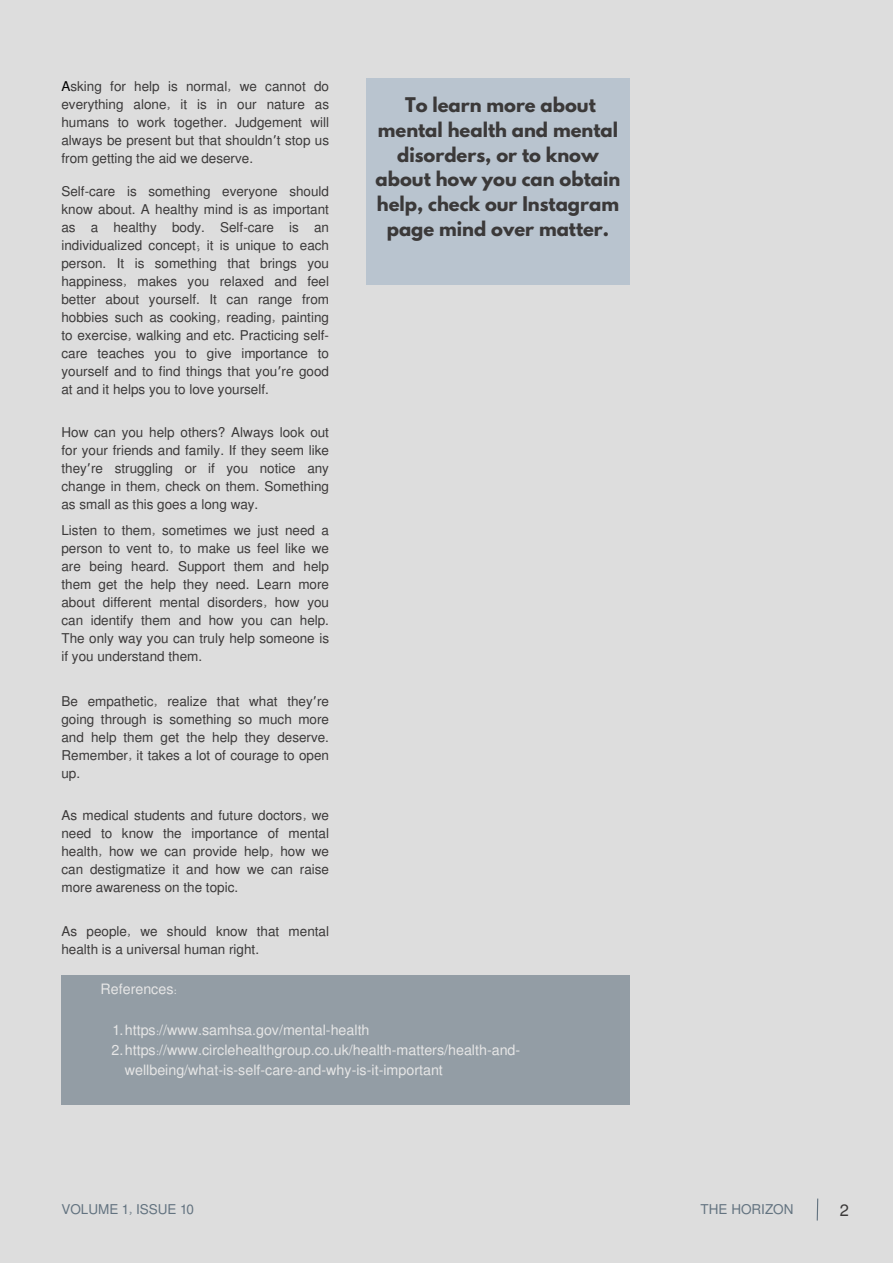
<style>
.page{position:relative;width:893px;height:1264px;background:#fff}
.page>*{position:absolute;margin:0;border:0;box-sizing:border-box;transform-origin:0 0}
.t1{font:700 18px/24.8px "League Spartan";color:#3b3939;text-align:center}
.t2{font:16.5px "Mukti";color:#3b3939}
.t3{font:14.25px/20.2px "Mukti";color:#e6e6e6}
.t4{font:13.5px/18px "Mukti";color:#3b3939;text-align:justify}
.t5{font:13.5px "Mukti";color:#637380}
.s1{color:#000}
.s2{font-family:"Noto Sans Gurmukhi"}
</style>
<div class="page">
<div style="left:0;top:0;width:892px;height:1262px;background:#ddd"></div>
<hr style="left:816px;top:1198px;width:2px;height:22px;background:#637380">
<div style="left:61px;top:975px;width:568px;height:130px;background:#939da5"></div>
<div style="left:366px;top:79px;width:263px;height:206px;background:#b9c4cf"></div>
<p class="t4" style="left:61px;top:76px;width:269px"><span class="s1">A</span>sking for help is normal, we cannot do everything alone, it is in our nature as humans to work together. Judgement will always be present but that shouldn<span class="s2">’</span>t stop us from getting the aid we deserve.</p>
<p class="t4" style="left:61px;top:182px;width:269px">Self-care is something everyone should know about. A healthy mind is as important as a healthy body. Self-care is an individualized concept; it is unique to each person. It is something that brings you happiness, makes you relaxed and feel better about yourself. It can range from hobbies such as cooking, reading, painting to exercise, walking and etc. Practicing self&shy;care teaches you to give importance to yourself and to find things that you<span class="s2">’</span>re good at and it helps you to love yourself.</p>
<p class="t4" style="left:61px;top:422px;width:269px">How can you help others? Always look out for your friends and family. If they seem like they<span class="s2">’</span>re struggling or if you notice any change in them, check on them. Something as small as this goes a long way.</p>
<p class="t4" style="left:61px;top:520px;width:269px">Listen to them, sometimes we just need a person to vent to, to make us feel like we are being heard. Support them and help them get the help they need. Learn more about different mental disorders, how you can identify them and how you can help.<br>The only way you can truly help someone is if you understand them.</p>
<p class="t4" style="left:61px;top:691px;width:269px">Be empathetic, realize that what they<span class="s2">’</span>re going through is something so much more and help them get the help they deserve.<br>Remember, it takes a lot of courage to open up.</p>
<p class="t4" style="left:61px;top:805px;width:269px">As medical students and future doctors, we need to know the importance of mental health, how we can provide help, how we can destigmatize it and how we can raise more awareness on the topic.</p>
<p class="t4" style="left:61px;top:922px;width:269px">As people, we should know that mental health is a universal human right.</p>
<p class="t3" style="left:100px;top:978px;width:78px">References:</p>
<p class="t1" style="left:375px;top:95px;width:246px">To learn more about mental health and mental disorders, or to know about how you can obtain help, check our Instagram page mind over matter.</p>
<p class="t3" style="left:113px;top:1018px;width:258px">1.https://www.samhsa.gov/mental-health</p>
<p class="t3" style="left:125px;top:1039px;width:397px;text-indent:-13px">2.https://www.circlehealthgroup.co.uk/health-matters/health-and&shy;wellbeing/what-is-self-care-and-why-is-it-important</p>
<p class="t5" style="left:61px;top:1199px;width:134px">VOLUME 1, ISSUE 10</p>
<p class="t5" style="left:700px;top:1199px;width:94px">THE HORIZON</p>
<p class="t2" style="left:839px;top:1198px;width:11px">2</p>
</div>
